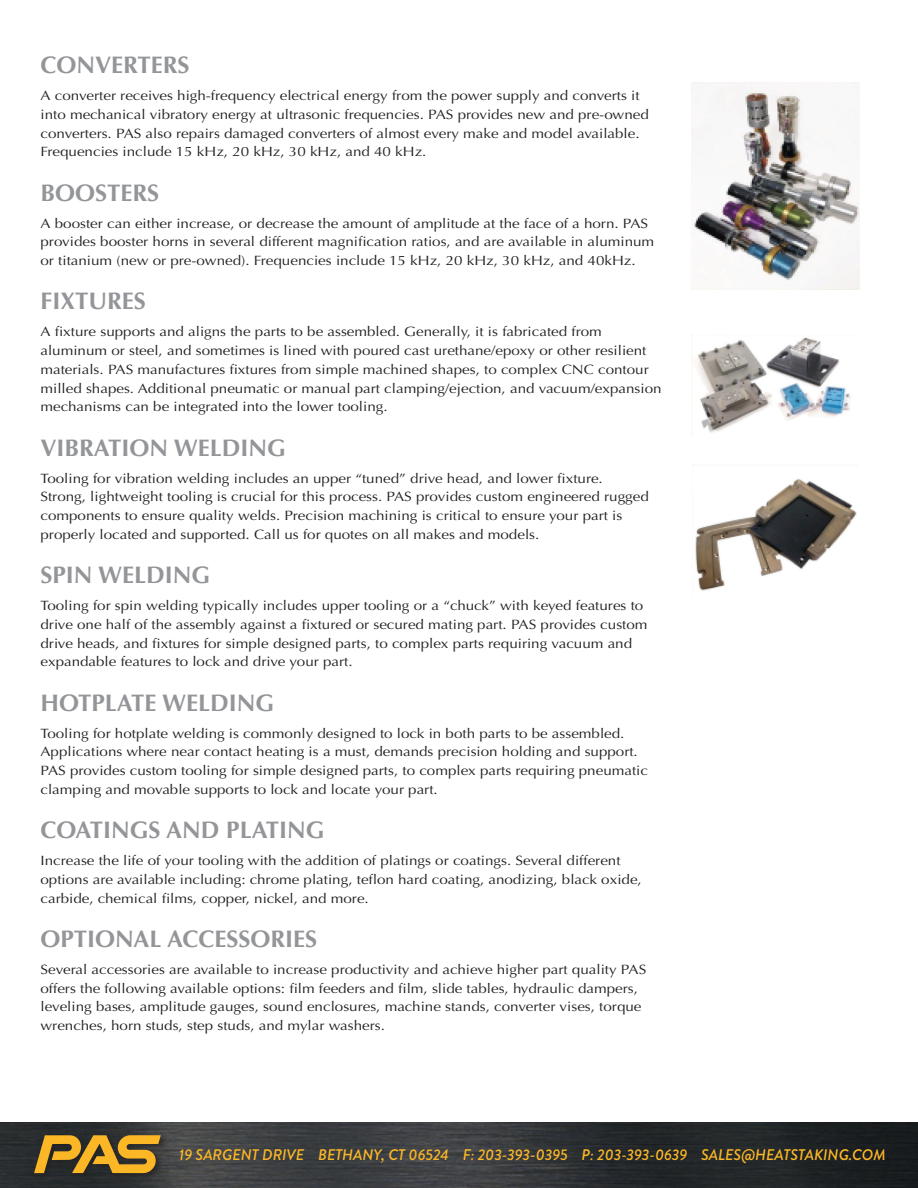
<style>
.page{position:relative;width:918px;height:1188px;background:#fff}
.page>*{position:absolute;margin:0;border:0;box-sizing:border-box;transform-origin:0 0}
.t1{font:700 24px "Optima";color:#939598}
.t2{font:italic 500 15.3px "Brandon Grotesque";color:#fcb726}
.t3{font:13.5px/18.8px "Optima";color:#231f20;scale:1.12 1}
</style>
<div class="page">
<img style="left:691px;top:82px;width:168px;height:207px">
<img style="left:691px;top:334px;width:160px;height:102px">
<img style="left:692px;top:464px;width:165px;height:127px">
<img style="left:0;top:1122px;width:918px;height:66px">
<div style="left:33px;top:1134px;width:134px;height:46px;background:#231f20;opacity:.6"></div>
<svg style="left:34px;top:1135px;width:127px;height:38px;background:#a07a29"></svg>
<h1 class="t1" style="left:40px;top:51px;width:150px">CONVERTERS</h1>
<p class="t3" style="left:40px;top:86px;width:545px">A converter receives high-frequency electrical energy from the power supply and converts it into mechanical vibratory energy at ultrasonic frequencies. PAS provides new and pre-owned converters. PAS also repairs damaged converters of almost every make and model available.<br>Frequencies include 15 kHz, 20 kHz, 30 kHz, and 40 kHz.</p>
<h1 class="t1" style="left:40px;top:178px;width:120px">BOOSTERS</h1>
<p class="t3" style="left:40px;top:214px;width:550px">A booster can either increase, or decrease the amount of amplitude at the face of a horn. PAS provides booster horns in several different magnification ratios, and are available in aluminum or titanium (new or pre-owned). Frequencies include 15 kHz, 20 kHz, 30 kHz, and 40kHz.</p>
<h1 class="t1" style="left:40px;top:287px;width:107px">FIXTURES</h1>
<p class="t3" style="left:40px;top:323px;width:556px">A fixture supports and aligns the parts to be assembled. Generally, it is fabricated from aluminum or steel, and sometimes is lined with poured cast urethane/epoxy or other resilient materials. PAS manufactures fixtures from simple machined shapes, to complex CNC contour milled shapes. Additional pneumatic or manual part clamping/ejection, and vacuum/expansion mechanisms can be integrated into the lower tooling.</p>
<h1 class="t1" style="left:40px;top:433px;width:247px">VIBRATION WELDING</h1>
<p class="t3" style="left:40px;top:469px;width:545px">Tooling for vibration welding includes an upper “tuned” drive head, and lower fixture.<br>Strong, lightweight tooling is crucial for this process. PAS provides custom engineered rugged components to ensure quality welds. Precision machining is critical to ensure your part is properly located and supported. Call us for quotes on all makes and models.</p>
<h1 class="t1" style="left:40px;top:561px;width:171px">SPIN WELDING</h1>
<p class="t3" style="left:40px;top:596px;width:544px">Tooling for spin welding typically includes upper tooling or a “chuck” with keyed features to drive one half of the assembly against a fixtured or secured mating part. PAS provides custom drive heads, and fixtures for simple designed parts, to complex parts requiring vacuum and expandable features to lock and drive your part.</p>
<h1 class="t1" style="left:40px;top:688px;width:235px">HOTPLATE WELDING</h1>
<p class="t3" style="left:40px;top:724px;width:544px">Tooling for hotplate welding is commonly designed to lock in both parts to be assembled.<br>Applications where near contact heating is a must, demands precision holding and support.<br>PAS provides custom tooling for simple designed parts, to complex parts requiring pneumatic clamping and movable supports to lock and locate your part.</p>
<h1 class="t1" style="left:40px;top:816px;width:286px">COATINGS AND PLATING</h1>
<p class="t3" style="left:40px;top:851px;width:538px">Increase the life of your tooling with the addition of platings or coatings. Several different options are available including: chrome plating, teflon hard coating, anodizing, black oxide, carbide, chemical films, copper, nickel, and more.</p>
<h1 class="t1" style="left:40px;top:925px;width:278px">OPTIONAL ACCESSORIES</h1>
<p class="t3" style="left:40px;top:960px;width:542px">Several accessories are available to increase productivity and achieve higher part quality PAS offers the following available options: film feeders and film, slide tables, hydraulic dampers, leveling bases, amplitude gauges, sound enclosures, machine stands, converter vises, torque wrenches, horn studs, step studs, and mylar washers.</p>
<p class="t2" style="left:179px;top:1144px;width:708px">19 SARGENT DRIVE BETHANY, CT 06524 F: 203-393-0395 P: 203-393-0639 SALES@HEATSTAKING.COM</p>
</div>
